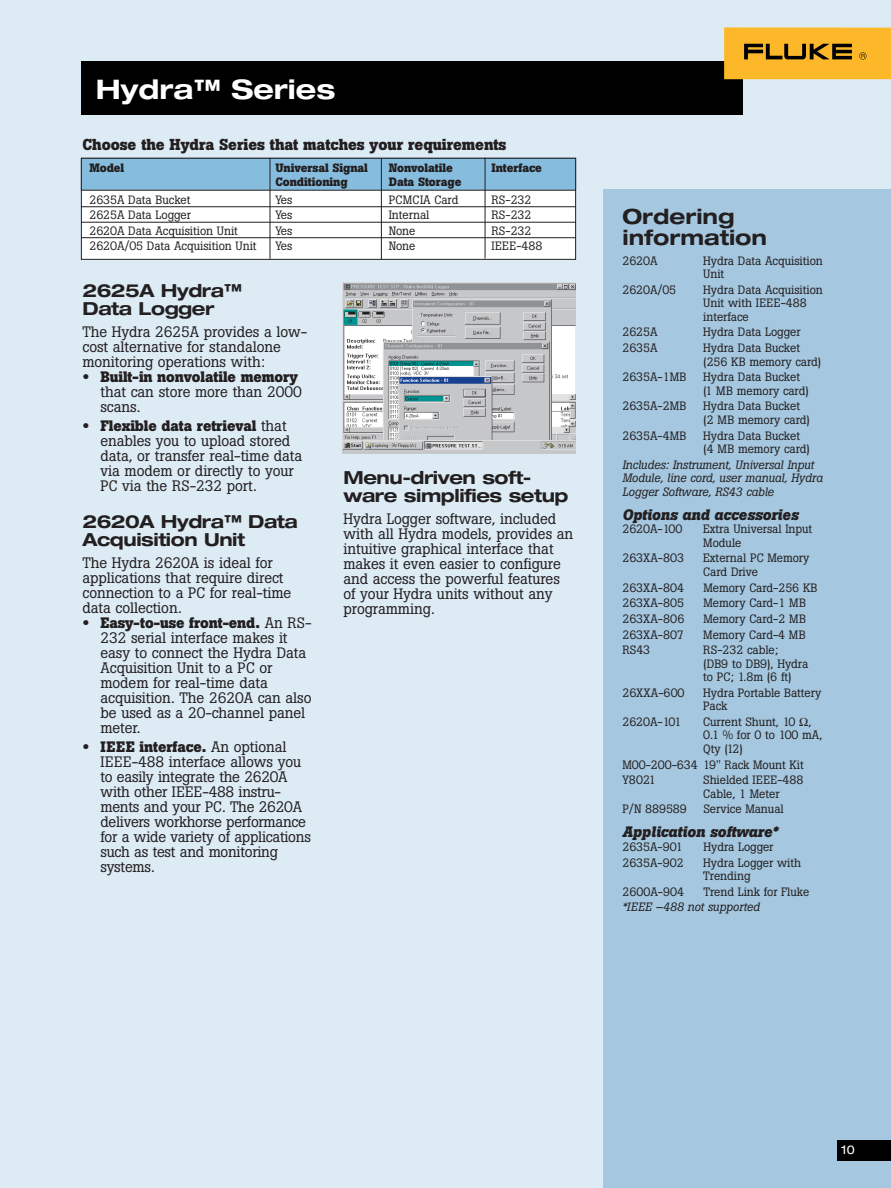
<style>
.page{position:relative;width:891px;height:1188px;background:#ddebf5}
.page>*{position:absolute;margin:0;border:0;box-sizing:border-box;transform-origin:0 0}
.t1{font:700 expanded 27px "Helvetica Neue";color:#fff}
.t2{font:700 expanded 21px/21px "Helvetica Neue";color:#231f20}
.t3{font:700 expanded 18px/18px "Helvetica Neue";letter-spacing:-.025em;color:#231f20}
.t4{font:700 15.75px "Boton";letter-spacing:-.005em;color:#231f20}
.t5{font:15px/15px "Boton";letter-spacing:-.005em;color:#231f20}
.t6{font:italic 700 15px "Boton";letter-spacing:-.005em;color:#231f20}
.t7{font:12px/13.5px "Boton";letter-spacing:-.005em;color:#231f20}
.t8{font:italic 12px/13.5px "Boton";letter-spacing:-.005em;color:#231f20}
.t9{font:700 12px "Boton";letter-spacing:-.005em;color:#231f20}
.t10{font:expanded 12px "Helvetica Neue";color:#fff}
.s1{font-size:21px}
.s2{font-weight:700}
</style>
<div class="page">
<div style="left:603px;top:189px;width:288px;height:999px;background:#a5c7df"></div>
<div style="left:81px;top:61px;width:661px;height:54px;background:#000001"></div>
<div style="left:724px;top:27px;width:167px;height:52px;background:#fcb828"></div>
<svg style="left:744px;top:44px;width:108px;height:15px"></svg>
<svg style="left:859px;top:52px;width:8px;height:8px"></svg>
<div style="left:837px;top:1141px;width:54px;height:20px;background:#000001"></div>
<div style="left:81px;top:158px;width:495px;height:101px;background:#fff"></div>
<div style="left:81px;top:158px;width:495px;height:102px;border:1px solid #231f20"></div>
<div style="left:81px;top:158px;width:495px;height:32px;background:#86bcdd"></div>
<div style="left:81px;top:158px;width:495px;height:33px;border:1px solid #231f20"></div>
<hr style="left:81px;top:206px;width:495px;height:1px;background:#231f20">
<hr style="left:81px;top:222px;width:495px;height:1px;background:#231f20">
<hr style="left:81px;top:237px;width:495px;height:1px;background:#231f20">
<hr style="left:381px;top:159px;width:1px;height:101px;background:#231f20">
<hr style="left:485px;top:158px;width:1px;height:100px;background:#231f20">
<hr style="left:270px;top:158px;width:1px;height:101px;background:#231f20">
<img style="left:342px;top:283px;width:234px;height:170px">
<h1 class="t1" style="left:96px;top:79px;width:241px">Hydra™ Series</h1>
<p class="t4" style="left:82px;top:139px;width:425px">Choose the Hydra Series that matches your requirements</p>
<p class="t9" style="left:89px;top:163px;width:36px">Model</p>
<p class="t9" style="left:275px;top:163px;width:94px">Universal Signal</p>
<p class="t9" style="left:389px;top:163px;width:66px">Nonvolatile</p>
<p class="t9" style="left:492px;top:163px;width:52px">Interface</p>
<p class="t9" style="left:275px;top:178px;width:74px">Conditioning</p>
<p class="t9" style="left:389px;top:178px;width:74px">Data Storage</p>
<p class="t7" style="left:89px;top:194px;width:103px">2635A Data Bucket</p>
<p class="t7" style="left:275px;top:194px;width:18px">Yes</p>
<p class="t7" style="left:389px;top:194px;width:71px">PCMCIA Card</p>
<p class="t7" style="left:491px;top:194px;width:42px">RS-232</p>
<p class="t7" style="left:89px;top:210px;width:103px">2625A Data Logger</p>
<p class="t7" style="left:275px;top:210px;width:18px">Yes</p>
<p class="t7" style="left:389px;top:210px;width:42px">Internal</p>
<p class="t7" style="left:491px;top:210px;width:42px">RS-232</p>
<p class="t7" style="left:89px;top:225px;width:150px">2620A Data Acquisition Unit</p>
<p class="t7" style="left:275px;top:225px;width:18px">Yes</p>
<p class="t7" style="left:389px;top:225px;width:28px">None</p>
<p class="t7" style="left:491px;top:225px;width:42px">RS-232</p>
<p class="t7" style="left:89px;top:241px;width:169px">2620A/05 Data Acquisition Unit</p>
<p class="t7" style="left:275px;top:241px;width:18px">Yes</p>
<p class="t7" style="left:389px;top:241px;width:28px">None</p>
<p class="t7" style="left:491px;top:241px;width:52px">IEEE-488</p>
<p class="t3" style="left:82px;top:283px;width:161px">2625A Hydra™<br>Data Logger</p>
<p class="t5" style="left:82px;top:325px;width:226px">The Hydra 2625A provides a low&shy;cost alternative for standalone monitoring operations with:</p>
<p class="t5" style="left:100px;top:370px;width:203px;text-indent:-18px"><span class="s1">•</span> <span class="s2">Built-in nonvolatile memory </span>that can store more than 2000 scans.</p>
<p class="t5" style="left:100px;top:420px;width:203px;text-indent:-18px"><span class="s1">•</span> <span class="s2">Flexible data retrieval</span> that enables you to upload stored data, or transfer real-time data via modem or directly to your<br>PC via the RS-232 port.</p>
<p class="t3" style="left:82px;top:514px;width:217px">2620A Hydra™ Data<br>Acquisition Unit</p>
<p class="t5" style="left:82px;top:556px;width:210px">The Hydra 2620A is ideal for applications that require direct connection to a PC for real-time data collection.</p>
<p class="t5" style="left:100px;top:616px;width:213px;text-indent:-18px"><span class="s1">•</span> <span class="s2">Easy-to-use front-end.</span> An RS-<br>232 serial interface makes it easy to connect the Hydra Data<br>Acquisition Unit to a PC or modem for real-time data acquisition. The 2620A can also be used as a 20-channel panel meter.</p>
<p class="t5" style="left:100px;top:741px;width:212px;text-indent:-18px"><span class="s1">•</span> <span class="s2">IEEE interface.</span> An optional<br>IEEE-488 interface allows you to easily integrate the 2620A with other IEEE-488 instru&shy;ments and your PC. The 2620A delivers workhorse performance for a wide variety of applications such as test and monitoring systems.</p>
<p class="t3" style="left:343px;top:470px;width:227px">Menu-driven soft&shy;ware simplifies setup</p>
<p class="t5" style="left:343px;top:512px;width:231px">Hydra Logger software, included with all Hydra models, provides an intuitive graphical interface that makes it even easier to configure and access the powerful features of your Hydra units without any programming.</p>
<h2 class="t2" style="left:622px;top:208px;width:146px">Ordering information</h2>
<p class="t7" style="left:622px;top:255px;width:37px">2620A</p>
<p class="t7" style="left:703px;top:255px;width:121px">Hydra Data Acquisition<br>Unit</p>
<p class="t7" style="left:622px;top:284px;width:55px">2620A/05</p>
<p class="t7" style="left:703px;top:284px;width:121px">Hydra Data Acquisition<br>Unit with IEEE-488 interface</p>
<p class="t7" style="left:622px;top:327px;width:37px">2625A</p>
<p class="t7" style="left:703px;top:327px;width:99px">Hydra Data Logger</p>
<p class="t7" style="left:622px;top:342px;width:37px">2635A</p>
<p class="t7" style="left:703px;top:342px;width:120px">Hydra Data Bucket (256 KB memory card)</p>
<p class="t7" style="left:622px;top:372px;width:66px">2635A-1MB</p>
<p class="t7" style="left:703px;top:372px;width:107px">Hydra Data Bucket (1 MB memory card)</p>
<p class="t7" style="left:622px;top:401px;width:66px">2635A-2MB</p>
<p class="t7" style="left:703px;top:401px;width:108px">Hydra Data Bucket (2 MB memory card)</p>
<p class="t7" style="left:622px;top:430px;width:66px">2635A-4MB</p>
<p class="t7" style="left:703px;top:430px;width:108px">Hydra Data Bucket (4 MB memory card)</p>
<p class="t8" style="left:622px;top:459px;width:202px">Includes: Instrument, Universal Input<br>Module, line cord, user manual, Hydra<br>Logger Software, RS43 cable</p>
<p class="t6" style="left:622px;top:509px;width:178px">Options and accessories</p>
<p class="t7" style="left:622px;top:523px;width:62px">2620A-100</p>
<p class="t7" style="left:703px;top:523px;width:111px">Extra Universal Input<br>Module</p>
<p class="t7" style="left:622px;top:553px;width:63px">263XA-803</p>
<p class="t7" style="left:703px;top:553px;width:108px">External PC Memory<br>Card Drive</p>
<p class="t7" style="left:622px;top:582px;width:63px">263XA-804</p>
<p class="t7" style="left:703px;top:582px;width:115px">Memory Card-256 KB</p>
<p class="t7" style="left:622px;top:597px;width:63px">263XA-805</p>
<p class="t7" style="left:703px;top:597px;width:104px">Memory Card-1 MB</p>
<p class="t7" style="left:622px;top:613px;width:64px">263XA-806</p>
<p class="t7" style="left:703px;top:613px;width:104px">Memory Card-2 MB</p>
<p class="t7" style="left:622px;top:629px;width:63px">263XA-807</p>
<p class="t7" style="left:703px;top:629px;width:104px">Memory Card-4 MB</p>
<p class="t7" style="left:622px;top:644px;width:29px">RS43</p>
<p class="t7" style="left:703px;top:644px;width:107px">RS-232 cable;<br>(DB9 to DB9), Hydra to PC; 1.8m (6 ft)</p>
<p class="t7" style="left:622px;top:687px;width:64px">26XXA-600</p>
<p class="t7" style="left:703px;top:687px;width:120px">Hydra Portable Battery<br>Pack</p>
<p class="t7" style="left:622px;top:716px;width:60px">2620A-101</p>
<p class="t7" style="left:703px;top:716px;width:121px">Current Shunt, 10 ,<br>0.1 % for 0 to 100 mA,<br>Qty (12)</p>
<p class="t7" style="left:622px;top:758px;width:183px;line-height:15.6px">M00-200-634 19" Rack Mount Kit<br>Y8021</p>
<p class="t7" style="left:703px;top:775px;width:102px">Shielded IEEE-488<br>Cable, 1 Meter</p>
<p class="t7" style="left:622px;top:804px;width:66px">P/N 889589</p>
<p class="t7" style="left:703px;top:804px;width:82px">Service Manual</p>
<p class="t6" style="left:622px;top:827px;width:157px">Application software*</p>
<p class="t7" style="left:622px;top:841px;width:62px">2635A-901</p>
<p class="t7" style="left:703px;top:841px;width:72px">Hydra Logger</p>
<p class="t7" style="left:622px;top:857px;width:63px">2635A-902</p>
<p class="t7" style="left:703px;top:857px;width:99px">Hydra Logger with<br>Trending</p>
<p class="t7" style="left:622px;top:886px;width:63px">2600A-904</p>
<p class="t7" style="left:703px;top:886px;width:107px">Trend Link for Fluke</p>
<p class="t8" style="left:622px;top:902px;width:139px">*IEEE –488 not supported</p>
<p class="t10" style="left:842px;top:1145px;width:15px">10</p>
</div>
